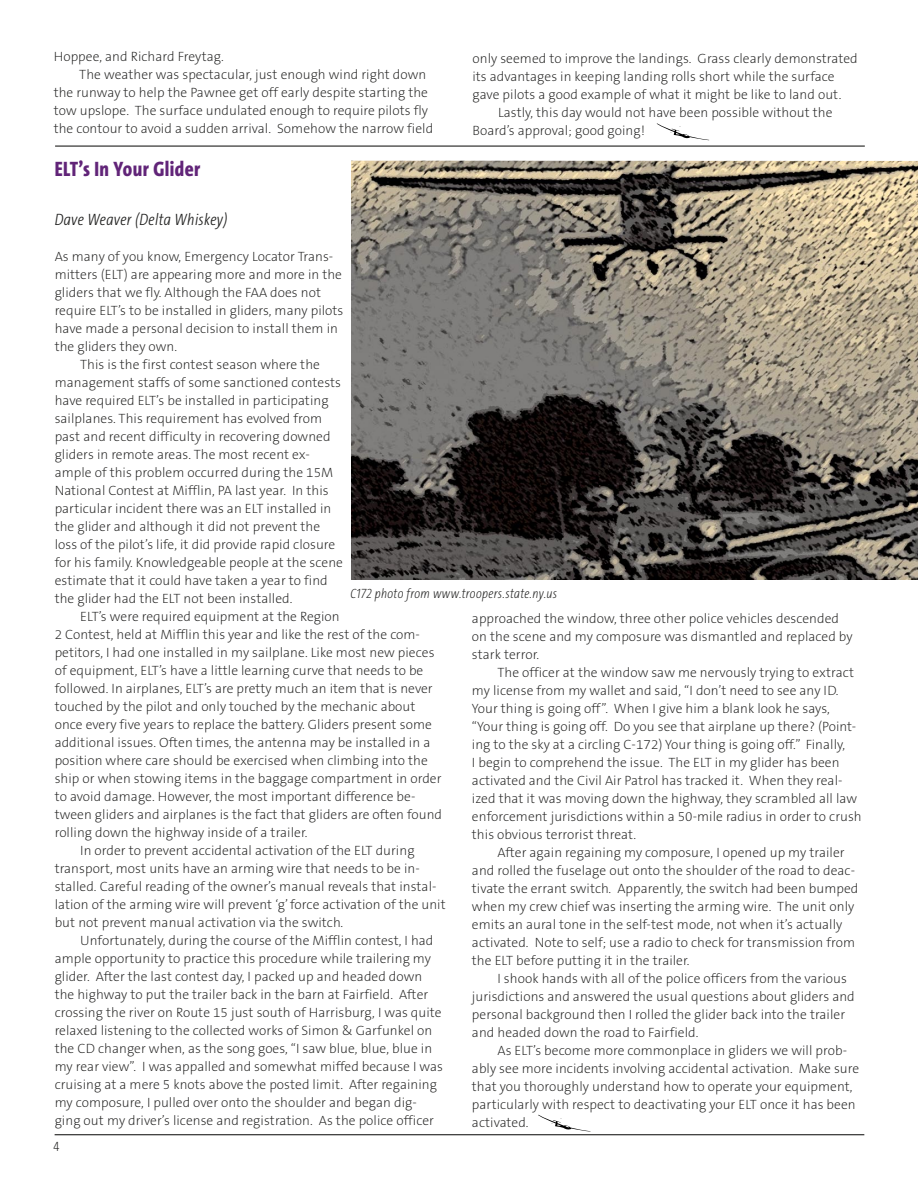
<style>
.page{position:relative;width:918px;height:1188px;background:#fff}
.page>*{position:absolute;margin:0;border:0;box-sizing:border-box;transform-origin:0 0}
.Skylines_Head{font:800 21px "The Sans Cd OF8";letter-spacing:.02em;color:#612478}
.Skylines_Author{font:italic 300 16.5px "The Sans Cd LF3 i";letter-spacing:.02em;color:#212120}
.Skyline_text{font:200 13.5px/18px "The Sans CE B2";letter-spacing:.005em;color:#212120}
.Skyline_captions{font:italic 200 13.5px "The Sans Cd LF2 i";letter-spacing:.025em;color:#212120}
.SkylineBldface{font:200 13.5px "The Sans Cd LF2";color:#212120}
</style>
<div class="page">
<hr style="left:55px;top:146px;width:810px;height:1px;background:#212120">
<hr style="left:55px;top:1134px;width:809px;height:1px;background:#212120">
<svg style="left:538px;top:1115px;width:53px;height:17px"></svg>
<svg style="left:657px;top:123px;width:52px;height:17px"></svg>
<img style="left:352px;top:161px;width:566px;height:419px">
<p class="Skyline_text" style="left:54px;top:48px;width:172px">Hoppee, and Richard Freytag.</p>
<p class="Skyline_text" style="left:54px;top:66px;width:381px;text-indent:26px">The weather was spectacular, just enough wind right down the runway to help the Pawnee get off early despite starting the tow upslope. The surface undulated enough to require pilots fly the contour to avoid a sudden arrival. Somehow the narrow field</p>
<p class="Skyline_text" style="left:472px;top:50px;width:387px">only seemed to improve the landings. Grass clearly demonstrated its advantages in keeping landing rolls short while the surface gave pilots a good example of what it might be like to land out.</p>
<p class="Skyline_text" style="left:472px;top:104px;width:362px;text-indent:26px">Lastly, this day would not have been possible without the<br>Board’s approval; good going!</p>
<p class="Skylines_Head" style="left:55px;top:158px;width:147px">ELT’s In Your Glider</p>
<p class="Skylines_Author" style="left:55px;top:212px;width:174px">Dave Weaver (Delta Whiskey)</p>
<p class="Skyline_text" style="left:55px;top:248px;width:290px">As many of you know, Emergency Locator Trans&shy;mitters (ELT) are appearing more and more in the gliders that we fly. Although the FAA does not require ELT’s to be installed in gliders, many pilots have made a personal decision to install them in the gliders they own.</p>
<p class="Skyline_text" style="left:55px;top:356px;width:290px;text-indent:26px">This is the first contest season where the management staffs of some sanctioned contests have required ELT’s be installed in participating sailplanes. This requirement has evolved from past and recent difficulty in recovering downed gliders in remote areas. The most recent ex&shy;ample of this problem occurred during the 15M National Contest at Mifflin, PA last year. In this particular incident there was an ELT installed in the glider and although it did not prevent the loss of the pilot’s life, it did provide rapid closure for his family. Knowledgeable people at the scene estimate that it could have taken a year to find the glider had the ELT not been installed.</p>
<p class="Skyline_text" style="left:55px;top:608px;width:389px;text-indent:26px">ELT’s were required equipment at the Region<br>2 Contest, held at Mifflin this year and like the rest of the com&shy;petitors, I had one installed in my sailplane. Like most new pieces of equipment, ELT’s have a little learning curve that needs to be followed. In airplanes, ELT’s are pretty much an item that is never touched by the pilot and only touched by the mechanic about once every five years to replace the battery. Gliders present some additional issues. Often times, the antenna may be installed in a position where care should be exercised when climbing into the ship or when stowing items in the baggage compartment in order to avoid damage. However, the most important difference be&shy;tween gliders and airplanes is the fact that gliders are often found rolling down the highway inside of a trailer.</p>
<p class="Skyline_text" style="left:55px;top:842px;width:393px;text-indent:26px">In order to prevent accidental activation of the ELT during transport, most units have an arming wire that needs to be in&shy;stalled. Careful reading of the owner’s manual reveals that instal&shy;lation of the arming wire will prevent ‘g’ force activation of the unit but not prevent manual activation via the switch.</p>
<p class="Skyline_text" style="left:55px;top:932px;width:390px;text-indent:26px">Unfortunately, during the course of the Mifflin contest, I had ample opportunity to practice this procedure while trailering my glider. After the last contest day, I packed up and headed down the highway to put the trailer back in the barn at Fairfield. After crossing the river on Route 15 just south of Harrisburg, I was quite relaxed listening to the collected works of Simon &amp; Garfunkel on the CD changer when, as the song goes, “I saw blue, blue, blue in my rear view”. I was appalled and somewhat miffed because I was cruising at a mere 5 knots above the posted limit. After regaining my composure, I pulled over onto the shoulder and began dig&shy;ging out my driver’s license and registration. As the police officer</p>
<p class="Skyline_captions" style="left:350px;top:587px;width:208px">C172 photo from www.troopers.state.ny.us</p>
<p class="Skyline_text" style="left:472px;top:610px;width:382px">approached the window, three other police vehicles descended on the scene and my composure was dismantled and replaced by stark terror.</p>
<p class="Skyline_text" style="left:472px;top:664px;width:391px;text-indent:26px">The officer at the window saw me nervously trying to extract my license from my wallet and said, “I don’t need to see any ID.<br>Your thing is going off”. When I give him a blank look he says, “Your thing is going off. Do you see that airplane up there? (Point&shy;ing to the sky at a circling C-172) Your thing is going off.” Finally,<br>I begin to comprehend the issue. The ELT in my glider has been activated and the Civil Air Patrol has tracked it. When they real&shy;ized that it was moving down the highway, they scrambled all law enforcement jurisdictions within a 50-mile radius in order to crush this obvious terrorist threat.</p>
<p class="Skyline_text" style="left:472px;top:844px;width:388px;text-indent:26px">After again regaining my composure, I opened up my trailer and rolled the fuselage out onto the shoulder of the road to deac&shy;tivate the errant switch. Apparently, the switch had been bumped when my crew chief was inserting the arming wire. The unit only emits an aural tone in the self-test mode, not when it’s actually activated. Note to self; use a radio to check for transmission from the ELT before putting it in the trailer.</p>
<p class="Skyline_text" style="left:472px;top:970px;width:384px;text-indent:26px">I shook hands with all of the police officers from the various jurisdictions and answered the usual questions about gliders and personal background then I rolled the glider back into the trailer and headed down the road to Fairfield.</p>
<p class="Skyline_text" style="left:472px;top:1042px;width:389px;text-indent:26px">As ELT’s become more commonplace in gliders we will prob&shy;ably see more incidents involving accidental activation. Make sure that you thoroughly understand how to operate your equipment, particularly with respect to deactivating your ELT once it has been activated.</p>
<p class="SkylineBldface" style="left:54px;top:1141px;width:7px">4</p>
</div>
